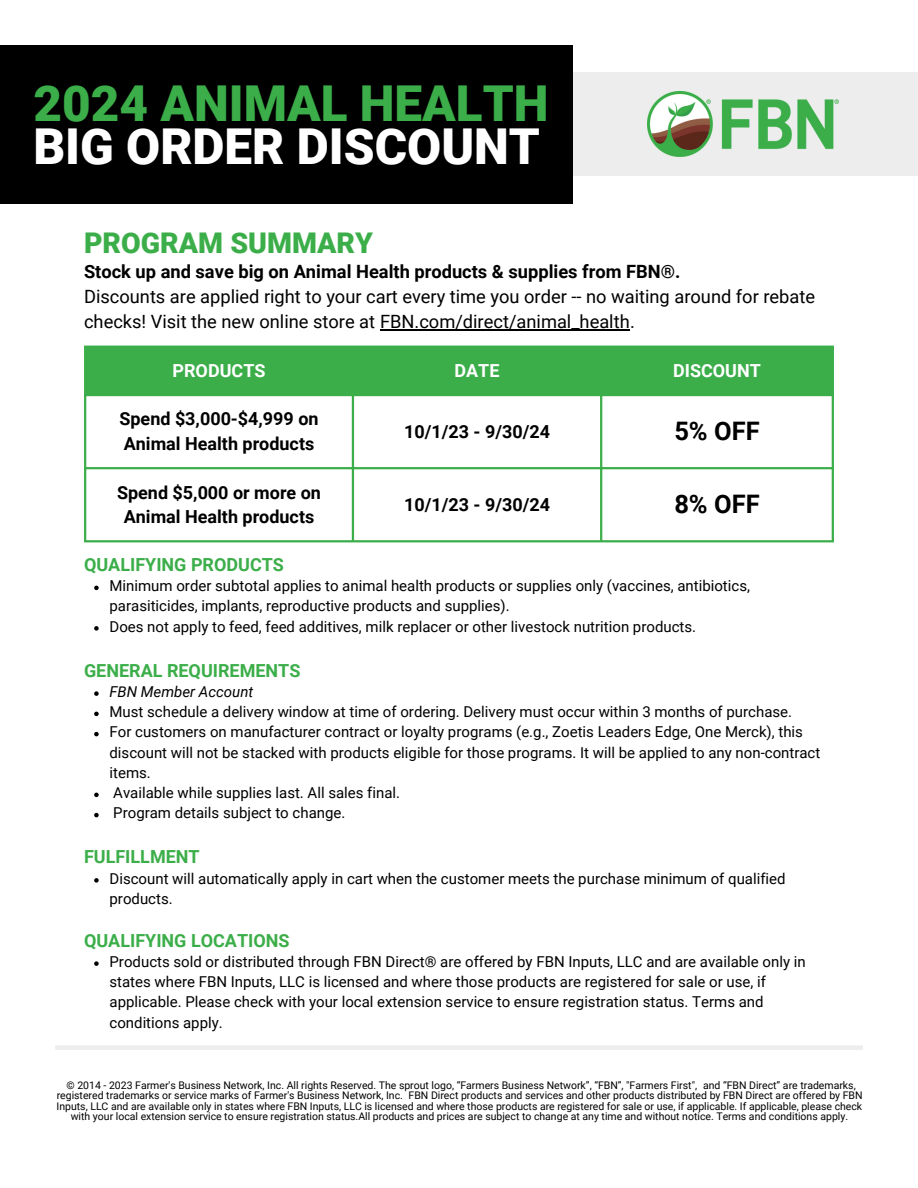
<style>
.page{position:relative;width:918px;height:1188px;background:#fff}
.page>*{position:absolute;margin:0;border:0;box-sizing:border-box;transform-origin:0 0}
.t1{font:900 49.5px "Roboto";color:#3bae49}
.t2{font:900 49.5px "Roboto";color:#fff}
.t3{font:900 28.5px "Roboto";color:#3bae49}
.t4{font:700 25.5px "Roboto";color:#000}
.t5{font:18.3px/25.2px "Roboto";color:#000}
.t6{font:700 18.3px "Roboto";color:#000}
.t7{font:700 18px/24.8px "Roboto";color:#000}
.t8{font:700 18px "Roboto";color:#3bae49}
.t9{font:700 18px "Roboto";color:#fff}
.t10{font:15px/20.2px "Roboto";color:#000}
.t11{font:italic 15px "Roboto";color:#000}
.t12{font:10.5px/10.5px "Roboto";color:#000;text-align:center}
</style>
<div class="page">
<div style="left:86px;top:348px;width:746px;height:46px;background:#3bae49"></div>
<svg style="left:86px;top:396px;width:746px;height:144px"></svg>
<hr style="left:84px;top:348px;width:2px;height:192px;background:#3bae49">
<hr style="left:352px;top:348px;width:2px;height:192px;background:#3bae49">
<hr style="left:600px;top:348px;width:2px;height:192px;background:#3bae49">
<hr style="left:832px;top:348px;width:2px;height:192px;background:#3bae49">
<hr style="left:84px;top:346px;width:750px;height:2px;background:#3bae49">
<hr style="left:84px;top:394px;width:750px;height:2px;background:#3bae49">
<hr style="left:84px;top:467px;width:750px;height:2px;background:#3bae49">
<hr style="left:84px;top:540px;width:750px;height:2px;background:#3bae49">
<svg style="left:94px;top:586px;width:5px;height:4px"></svg>
<svg style="left:94px;top:626px;width:5px;height:5px"></svg>
<svg style="left:94px;top:691px;width:5px;height:5px"></svg>
<svg style="left:94px;top:712px;width:5px;height:4px"></svg>
<svg style="left:94px;top:732px;width:5px;height:4px"></svg>
<svg style="left:94px;top:793px;width:5px;height:4px"></svg>
<svg style="left:94px;top:813px;width:5px;height:4px"></svg>
<svg style="left:94px;top:878px;width:5px;height:5px"></svg>
<svg style="left:94px;top:961px;width:5px;height:5px"></svg>
<hr style="left:380px;top:329px;width:250px;height:1px;background:#000">
<div style="left:0;top:73px;width:918px;height:103px;background:#ededed"></div>
<div style="left:0;top:45px;width:572px;height:158px;background:#000"></div>
<img style="left:647px;top:92px;width:192px;height:65px">
<div style="left:55px;top:1045px;width:808px;height:5px;background:#ededed"></div>
<p class="t1" style="left:33px;top:75px;width:517px">2024 ANIMAL HEALTH</p>
<p class="t2" style="left:33px;top:118px;width:508px">BIG ORDER DISCOUNT</p>
<p class="t3" style="left:84px;top:226px;width:290px">PROGRAM SUMMARY</p>
<p class="t6" style="left:84px;top:261px;width:598px">Stock up and save big on Animal Health products &amp; supplies from FBN®.</p>
<p class="t5" style="left:84px;top:284px;width:733px">Discounts are applied right to your cart every time you order -- no waiting around for rebate checks! Visit the new online store at FBN.com/direct/animal_health.</p>
<p class="t9" style="left:173px;top:360px;width:94px">PRODUCTS</p>
<p class="t9" style="left:455px;top:360px;width:47px">DATE</p>
<p class="t9" style="left:673px;top:360px;width:89px">DISCOUNT</p>
<p class="t7" style="left:119px;top:407px;width:201px">Spend $3,000-$4,999 on<br>Animal Health products</p>
<p class="t7" style="left:404px;top:419px;width:147px">10/1/23 - 9/30/24</p>
<p class="t4" style="left:674px;top:416px;width:87px">5% OFF</p>
<p class="t7" style="left:117px;top:480px;width:205px;text-align:center">Spend $5,000 or more on<br>Animal Health products</p>
<p class="t7" style="left:404px;top:492px;width:147px">10/1/23 - 9/30/24</p>
<p class="t4" style="left:674px;top:490px;width:87px">8% OFF</p>
<p class="t8" style="left:84px;top:554px;width:201px">QUALIFYING PRODUCTS</p>
<p class="t10" style="left:110px;top:576px;width:642px">Minimum order subtotal applies to animal health products or supplies only (vaccines, antibiotics, parasiticides, implants, reproductive products and supplies).</p>
<p class="t10" style="left:110px;top:616px;width:588px">Does not apply to feed, feed additives, milk replacer or other livestock nutrition products.</p>
<p class="t8" style="left:84px;top:660px;width:218px">GENERAL REQUIREMENTS</p>
<p class="t11" style="left:110px;top:683px;width:145px">FBN Member Account</p>
<p class="t10" style="left:110px;top:702px;width:684px">Must schedule a delivery window at time of ordering. Delivery must occur within 3 months of purchase.</p>
<p class="t10" style="left:110px;top:722px;width:712px">For customers on manufacturer contract or loyalty programs (e.g., Zoetis Leaders Edge, One Merck), this discount will not be stacked with products eligible for those programs. It will be applied to any non-contract items.</p>
<p class="t10" style="left:113px;top:783px;width:288px">Available while supplies last. All sales final.</p>
<p class="t10" style="left:113px;top:803px;width:234px">Program details subject to change.</p>
<p class="t8" style="left:84px;top:847px;width:117px">FULFILLMENT</p>
<p class="t10" style="left:110px;top:868px;width:678px">Discount will automatically apply in cart when the customer meets the purchase minimum of qualified products.</p>
<p class="t8" style="left:84px;top:930px;width:207px">QUALIFYING LOCATIONS</p>
<p class="t10" style="left:110px;top:952px;width:698px">Products sold or distributed through FBN Direct® are offered by FBN Inputs, LLC and are available only in states where FBN Inputs, LLC is licensed and where those products are registered for sale or use, if applicable. Please check with your local extension service to ensure registration status. Terms and conditions apply.</p>
<p class="t12" style="left:57px;top:1080px;width:808px">© 2014 - 2023 Farmer's Business Network, Inc. All rights Reserved. The sprout logo, “Farmers Business Network”, “FBN”, "Farmers First", and “FBN Direct” are trademarks, registered trademarks or service marks of Farmer's Business Network, Inc. FBN Direct products and services and other products distributed by FBN Direct are offered by FBN Inputs, LLC and are available only in states where FBN Inputs, LLC is licensed and where those products are registered for sale or use, if applicable. If applicable, please check with your local extension service to ensure registration status.All products and prices are subject to change at any time and without notice. Terms and conditions apply.</p>
</div>
